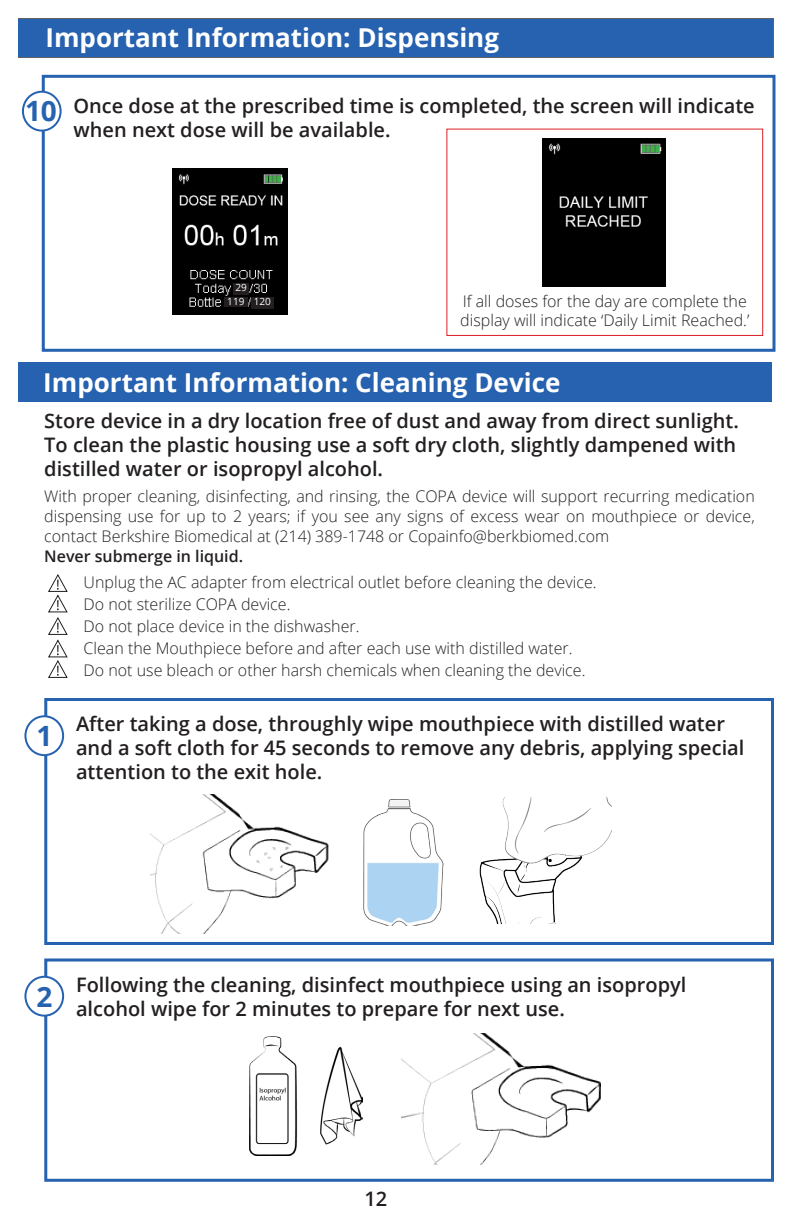
<style>
.page{position:relative;width:792px;height:1224px;background:#fff}
.page>*{position:absolute;margin:0;border:0;box-sizing:border-box;transform-origin:0 0}
.t1{font:700 28px "Open Sans";color:#2662af}
.t2{font:700 26px "Open Sans";color:#fff}
.t3{font:700 24px "Arial";color:#fff}
.t4{font:600 20px/24px "Open Sans";color:#231f20}
.t5{font:300 16px/20px "Open Sans";color:#231f20}
.t6{font:600 16px "Open Sans";color:#231f20}
.t7{font:10px "Open Sans";color:#fff}
</style>
<div class="page">
<div style="left:18px;top:18px;width:756px;height:39px;background:#636366"></div>
<div style="left:42px;top:75px;width:734px;height:277px;border:3px solid #2662af"></div>
<div style="left:23px;top:92px;width:38px;height:39px;background:#fff;border-radius:50%"></div>
<div style="left:22px;top:91px;width:40px;height:41px;border:2px solid #2662af;border-radius:50%"></div>
<img style="left:249px;top:1036px;width:113px;height:120px">
<div style="left:44px;top:698px;width:730px;height:247px;border:3px solid #2662af"></div>
<div style="left:44px;top:958px;width:730px;height:224px;border:3px solid #2662af"></div>
<div style="left:25px;top:716px;width:38px;height:39px;background:#fff;border-radius:50%"></div>
<div style="left:24px;top:715px;width:40px;height:41px;border:2px solid #2662af;border-radius:50%"></div>
<div style="left:25px;top:977px;width:38px;height:39px;background:#fff;border-radius:50%"></div>
<div style="left:24px;top:976px;width:40px;height:41px;border:2px solid #2662af;border-radius:50%"></div>
<img style="left:542px;top:139px;width:124px;height:148px">
<div style="left:18px;top:19px;width:755px;height:38px;background:#2662af"></div>
<img style="left:363px;top:800px;width:80px;height:126px">
<img style="left:479px;top:798px;width:133px;height:125px">
<div style="left:446px;top:129px;width:317px;height:207px;border:1px solid #db1f25"></div>
<img style="left:173px;top:260px;width:114px;height:55px">
<div style="left:233px;top:283px;width:16px;height:11px;background:#231f20"></div>
<div style="left:224px;top:297px;width:24px;height:10px;background:#231f20"></div>
<div style="left:251px;top:297px;width:23px;height:11px;background:#231f20"></div>
<img style="left:173px;top:169px;width:114px;height:91px">
<div style="left:18px;top:363px;width:754px;height:39px;background:#2662af"></div>
<svg style="left:48px;top:574px;width:20px;height:104px"></svg>
<img style="left:150px;top:794px;width:179px;height:140px">
<img style="left:401px;top:1033px;width:199px;height:131px">
<h3 class="t3" style="left:34px;top:17px;width:130px">Device Use</h3>
<p class="t2" style="left:45px;top:19px;width:455px">Important Information: Dispensing</p>
<p class="t1" style="left:25px;top:91px;width:33px">10</p>
<p class="t4" style="left:74px;top:93px;width:683px">Once dose at the prescribed time is completed, the screen will indicate when next dose will be available.</p>
<p class="t7" style="left:235px;top:280px;width:13px">29</p>
<p class="t7" style="left:227px;top:294px;width:19px">119</p>
<p class="t7" style="left:254px;top:294px;width:19px">120</p>
<p class="t5" style="left:460px;top:291px;width:291px;line-height:19.2px">If all doses for the day are complete the display will indicate ‘Daily Limit Reached.’</p>
<p class="t2" style="left:43px;top:365px;width:519px">Important Information: Cleaning Device</p>
<p class="t4" style="left:44px;top:408px;width:696px">Store device in a dry location free of dust and away from direct sunlight.<br>To clean the plastic housing use a soft dry cloth, slightly dampened with distilled water or isopropyl alcohol.</p>
<p class="t5" style="left:44px;top:486px;width:712px;text-align:justify">With proper cleaning, disinfecting, and rinsing, the COPA device will support recurring medication dispensing use for up to 2 years; if you see any signs of excess wear on mouthpiece or device, contact Berkshire Biomedical at (214) 389-1748 or Copainfo@berkbiomed.com</p>
<p class="t6" style="left:44px;top:546px;width:200px">Never submerge in liquid.</p>
<p class="t5" style="left:84px;top:572px;width:514px">Unplug the AC adapter from electrical outlet before cleaning the device.</p>
<p class="t5" style="left:84px;top:594px;width:208px">Do not sterilize COPA device.</p>
<p class="t5" style="left:84px;top:616px;width:277px">Do not place device in the dishwasher.</p>
<p class="t5" style="left:84px;top:638px;width:491px">Clean the Mouthpiece before and after each use with distilled water.</p>
<p class="t5" style="left:84px;top:660px;width:503px">Do not use bleach or other harsh chemicals when cleaning the device.</p>
<p class="t1" style="left:36px;top:716px;width:17px">1</p>
<p class="t4" style="left:76px;top:712px;width:670px">After taking a dose, throughly wipe mouthpiece with distilled water and a soft cloth for 45 seconds to remove any debris, applying special attention to the exit hole.</p>
<p class="t1" style="left:36px;top:977px;width:17px">2</p>
<p class="t4" style="left:76px;top:972px;width:612px">Following the cleaning, disinfect mouthpiece using an isopropyl alcohol wipe for 2 minutes to prepare for next use.</p>
<p class="t4" style="left:364px;top:1186px;width:24px">12</p>
</div>
